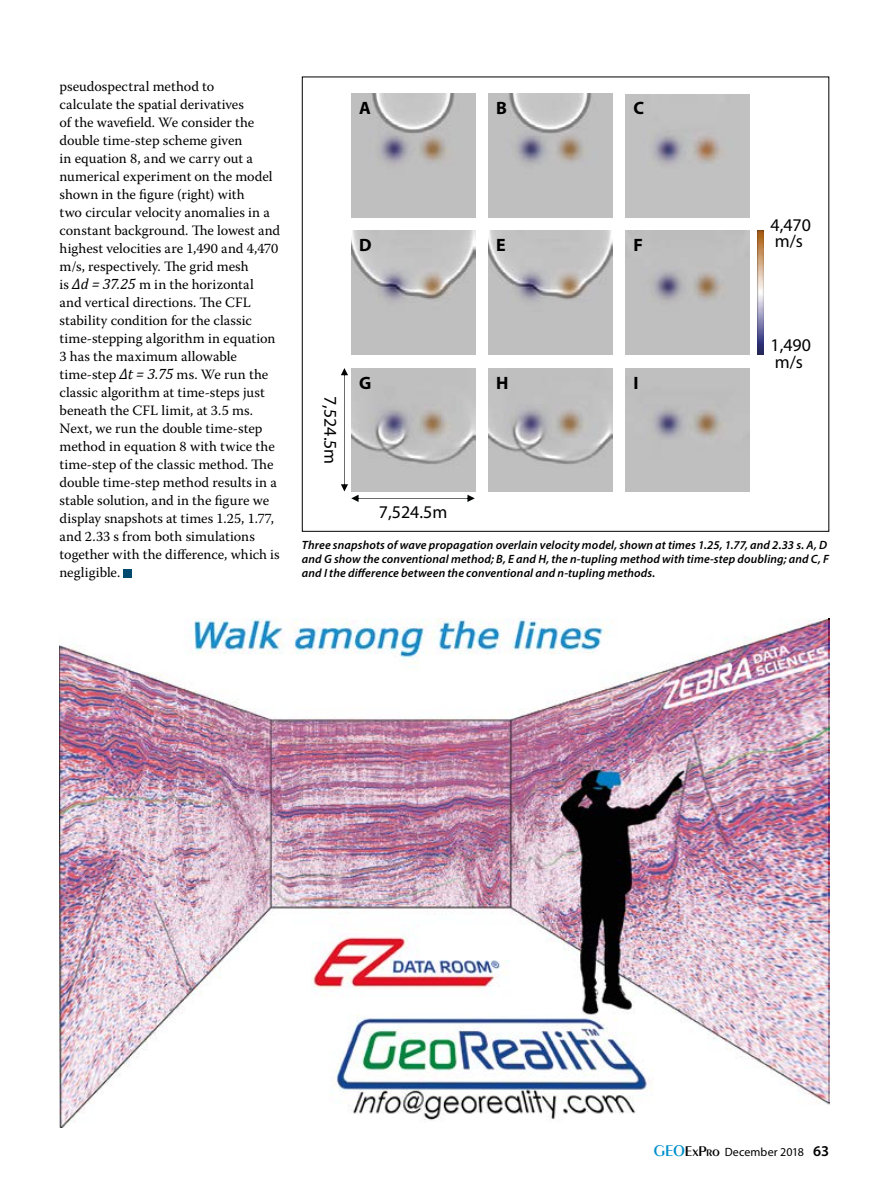
<style>
.page{position:relative;width:893px;height:1191px;background:#fff}
.page>*{position:absolute;margin:0;border:0;box-sizing:border-box;transform-origin:0 0}
.t1{font:18px/16.5px "Myriad Pro";color:#000}
.t2{font:700 18px "Myriad Pro";color:#000}
.Text_-_No_Indent{font:14.25px/18px "Warnock Pro";color:#000}
.t3{font:italic 600 12px/14.4px "Myriad Pro";letter-spacing:.01em;color:#000}
.t4{font:12px "Myriad Pro";letter-spacing:.01em;color:#000}
.s1{font-family:"Cambria";font-style:italic;font-size:15px}
.s2{font-family:"Peignot";font-weight:600;font-size:16.5px;color:#0090cd}
.s3{font-family:"Peignot";font-weight:600;font-size:15px}
.s4{font-weight:600;font-size:15px}
</style>
<div class="page">
<img style="left:60px;top:618px;width:769px;height:509px">
<img style="left:828px;top:619px;width:1px;height:483px">
<div style="left:124px;top:569px;width:8px;height:8px;background:#004a6f"></div>
<img style="left:351px;top:94px;width:124px;height:123px">
<img style="left:488px;top:94px;width:124px;height:123px">
<img style="left:626px;top:95px;width:123px;height:123px">
<img style="left:351px;top:231px;width:124px;height:123px">
<img style="left:488px;top:231px;width:124px;height:123px">
<img style="left:626px;top:231px;width:123px;height:123px">
<img style="left:626px;top:368px;width:123px;height:123px">
<img style="left:488px;top:368px;width:124px;height:123px">
<svg style="left:341px;top:368px;width:134px;height:134px;background:#c3c3c3"></svg>
<img style="left:757px;top:231px;width:6px;height:123px">
<p class="Text_-_No_Indent" style="left:60px;top:77px;width:222px">pseudospectral method to<br>calculate the spatial derivatives<br>of the wavefield. We consider the double time-step scheme given<br>in equation 8, and we carry out a numerical experiment on the model shown in the figure (right) with<br>two circular velocity anomalies in a constant background. The lowest and highest velocities are 1,490 and 4,470 m/s, respectively. The grid mesh<br>is <span class="s1">∆d = 37.25</span> m in the horizontal<br>and vertical directions. The CFL stability condition for the classic time-stepping algorithm in equation 3 has the maximum allowable time-step <span class="s1">∆t = 3.75</span> ms. We run the classic algorithm at time-steps just beneath the CFL limit, at 3.5 ms.<br>Next, we run the double time-step method in equation 8 with twice the time-step of the classic method. The double time-step method results in a stable solution, and in the figure we display snapshots at times 1.25, 1.77, and 2.33 s from both simulations together with the difference, which is negligible.</p>
<p class="t2" style="left:359px;top:96px;width:13px">A</p>
<p class="t2" style="left:496px;top:96px;width:12px">B</p>
<p class="t2" style="left:633px;top:96px;width:12px">C</p>
<p class="t2" style="left:359px;top:233px;width:14px">D</p>
<p class="t2" style="left:496px;top:233px;width:11px">E</p>
<p class="t2" style="left:633px;top:233px;width:11px">F</p>
<p class="t1" style="left:339px;top:396px;width:70px;rotate:90deg">7,524.5m</p>
<p class="t2" style="left:359px;top:371px;width:14px">G</p>
<p class="t2" style="left:496px;top:371px;width:14px">H</p>
<p class="t2" style="left:633px;top:371px;width:7px">I</p>
<p class="t1" style="left:379px;top:504px;width:70px">7,524.5m</p>
<p class="t1" style="left:770px;top:216px;width:42px">4,470 m/s</p>
<p class="t1" style="left:770px;top:337px;width:42px">1,490 m/s</p>
<p class="t3" style="left:302px;top:537px;width:529px">Three snapshots of wave propagation overlain velocity model, shown at times 1.25, 1.77, and 2.33 s. A, D and G show the conventional method; B, E and H, the n-tupling method with time-step doubling; and C, F and I the difference between the conventional and n-tupling methods.</p>
<p class="t4" style="left:654px;top:1144px;width:177px"><span class="s2">GEO</span><span class="s3">ExPro</span> December 2018 <span class="s4">63</span></p>
</div>
